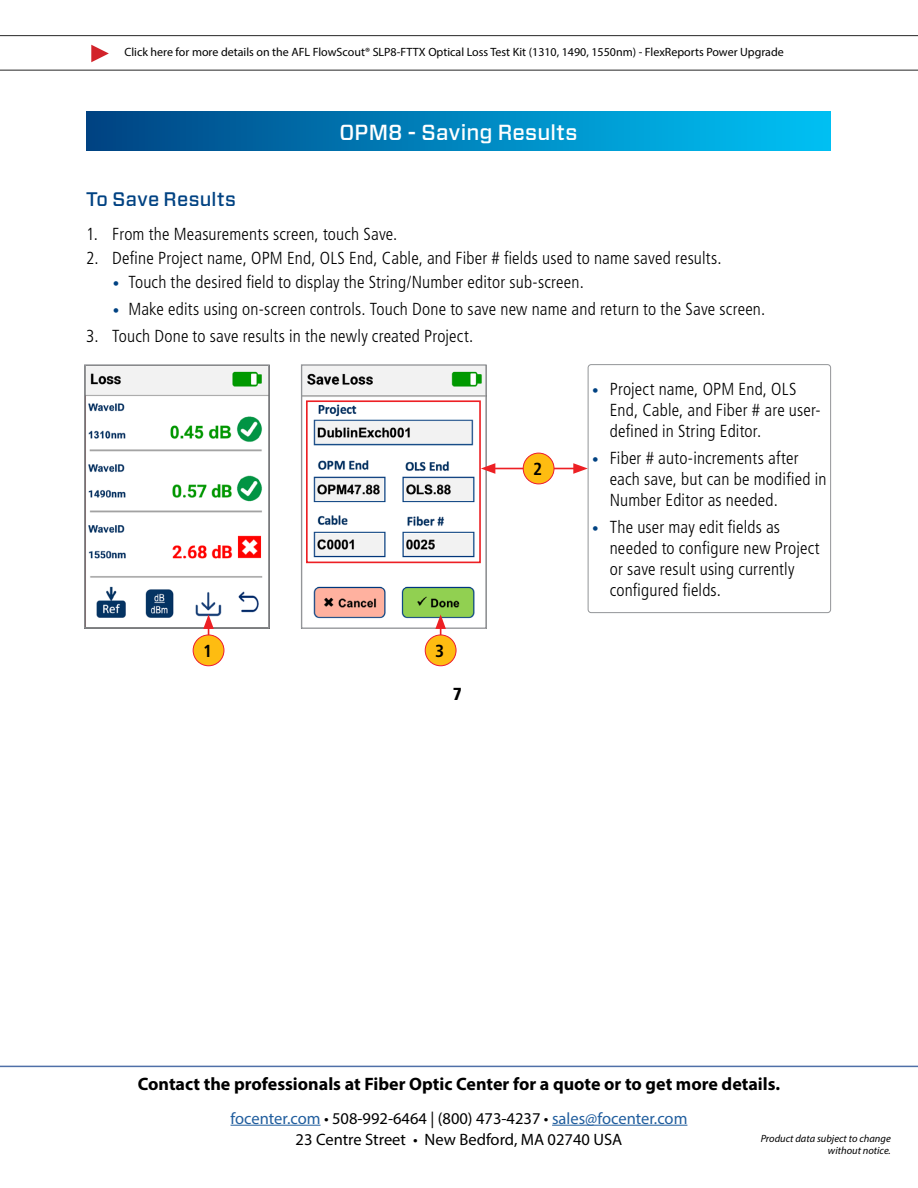
<style>
.page{position:relative;width:918px;height:1188px;background:#fff}
.page>*{position:absolute;margin:0;border:0;box-sizing:border-box;transform-origin:0 0}
.t1{font:500 21.75px "Forza";letter-spacing:.01em;color:#fff}
.t2{font:500 19.65px "Forza";letter-spacing:.02em;color:#004282}
.t3{font:700 18px "Myriad Pro";color:#000}
.t4{font:300 condensed 17.4px/20.9px "Frutiger LT Std";letter-spacing:.01em;color:#000}
.t5{font:700 condensed 17.4px "Frutiger LT Std";color:#000}
.t6{font:900 condensed 17.4px "Frutiger LT Std";color:#000}
.t7{font:16.5px "Myriad Pro";color:#215e9e}
.t8{font:16.5px "Myriad Pro";color:#000}
.t9{font:12px "Myriad Pro";color:#000}
.t10{font:italic 10.5px/12.6px "Myriad Pro";color:#000;text-align:right}
.s1{font-size:13.05px;color:#004282}
.s2{color:#000}
</style>
<div class="page">
<hr style="left:231px;top:1125px;width:90px;height:1px;background:#215e9e">
<hr style="left:552px;top:1125px;width:135px;height:1px;background:#215e9e">
<hr style="left:0;top:1066px;width:918px;height:1px;background:#4f70a8">
<hr style="left:0;top:70px;width:918px;height:1px;background:#262626">
<svg style="left:91px;top:45px;width:18px;height:17px"></svg>
<hr style="left:0;top:35px;width:918px;height:1px;background:#262626">
<div style="left:86px;top:111px;width:745px;height:39px;background:linear-gradient(to right,#004484,#00c4f7)"></div>
<img style="left:86px;top:366px;width:182px;height:252px">
<div style="left:84px;top:364px;width:186px;height:265px;border:1px solid #939598"></div>
<svg style="left:203px;top:614px;width:11px;height:22px"></svg>
<div style="left:193px;top:635px;width:31px;height:31px;background:#febc11;border-radius:50%"></div>
<div style="left:193px;top:635px;width:31px;height:31px;border:1px solid #ed1b2f;border-radius:50%"></div>
<img style="left:303px;top:366px;width:182px;height:253px">
<div style="left:301px;top:364px;width:186px;height:265px;border:1px solid #939598"></div>
<svg style="left:435px;top:614px;width:11px;height:22px"></svg>
<div style="left:425px;top:635px;width:31px;height:31px;background:#febc11;border-radius:50%"></div>
<div style="left:425px;top:635px;width:31px;height:31px;border:1px solid #ed1b2f;border-radius:50%"></div>
<div style="left:588px;top:364px;width:243px;height:249px;border:1px solid #939598;border-radius:3px"></div>
<div style="left:306px;top:400px;width:175px;height:163px;border:2px solid #ed2024"></div>
<hr style="left:492px;top:468px;width:85px;height:1px;background:#ed2024">
<svg style="left:481px;top:463px;width:14px;height:11px"></svg>
<svg style="left:573px;top:463px;width:15px;height:11px"></svg>
<div style="left:523px;top:453px;width:31px;height:31px;background:#febc11;border-radius:50%"></div>
<div style="left:523px;top:453px;width:31px;height:31px;border:1px solid #ed1b2f;border-radius:50%"></div>
<p class="t9" style="left:124px;top:44px;width:661px">Click here for more details on the AFL FlowScout® SLP8-FTTX Optical Loss Test Kit (1310, 1490, 1550nm) - FlexReports Power Upgrade</p>
<p class="t1" style="left:339px;top:118px;width:240px">OPM8 - Saving Results</p>
<p class="t2" style="left:86px;top:186px;width:152px">To Save Results</p>
<p class="t4" style="left:86px;top:223px;width:313px">1. From the Measurements screen, touch Save.</p>
<p class="t4" style="left:86px;top:247px;width:637px">2. Define Project name, OPM End, OLS End, Cable, and Fiber # fields used to name saved results.</p>
<p class="t4" style="left:113px;top:272px;width:473px"><span class="s1">•</span> Touch the desired field to display the String/Number editor sub-screen.</p>
<p class="t4" style="left:113px;top:299px;width:654px"><span class="s1">•</span> Make edits using on-screen controls. Touch Done to save new name and return to the Save screen.</p>
<p class="t4" style="left:86px;top:326px;width:389px">3. Touch Done to save results in the newly created Project.</p>
<p class="t5" style="left:203px;top:641px;width:11px">1</p>
<p class="t5" style="left:435px;top:641px;width:11px">3</p>
<p class="t6" style="left:453px;top:684px;width:11px">7</p>
<p class="t5" style="left:533px;top:459px;width:11px">2</p>
<p class="t4" style="left:610px;top:379px;width:213px;text-indent:-17px"><span class="s1">•</span> Project name, OPM End, OLS<br>End, Cable, and Fiber # are user&shy;defined in String Editor.</p>
<p class="t4" style="left:610px;top:448px;width:218px;text-indent:-17px"><span class="s1">•</span> Fiber # auto-increments after each save, but can be modified in<br>Number Editor as needed.</p>
<p class="t4" style="left:610px;top:517px;width:212px;text-indent:-17px"><span class="s1">•</span> The user may edit fields as needed to configure new Project or save result using currently configured fields.</p>
<p class="t3" style="left:138px;top:1072px;width:644px">Contact the professionals at Fiber Optic Center for a quote or to get more details.</p>
<p class="t7" style="left:231px;top:1108px;width:458px">focenter.com <span class="s2">• 508-992-6464 | (800) 473-4237 •</span> sales@focenter.com</p>
<p class="t8" style="left:296px;top:1129px;width:328px">23 Centre Street • New Bedford, MA 02740 USA</p>
<p class="t10" style="left:761px;top:1132px;width:132px">Product data subject to change without notice.</p>
</div>
